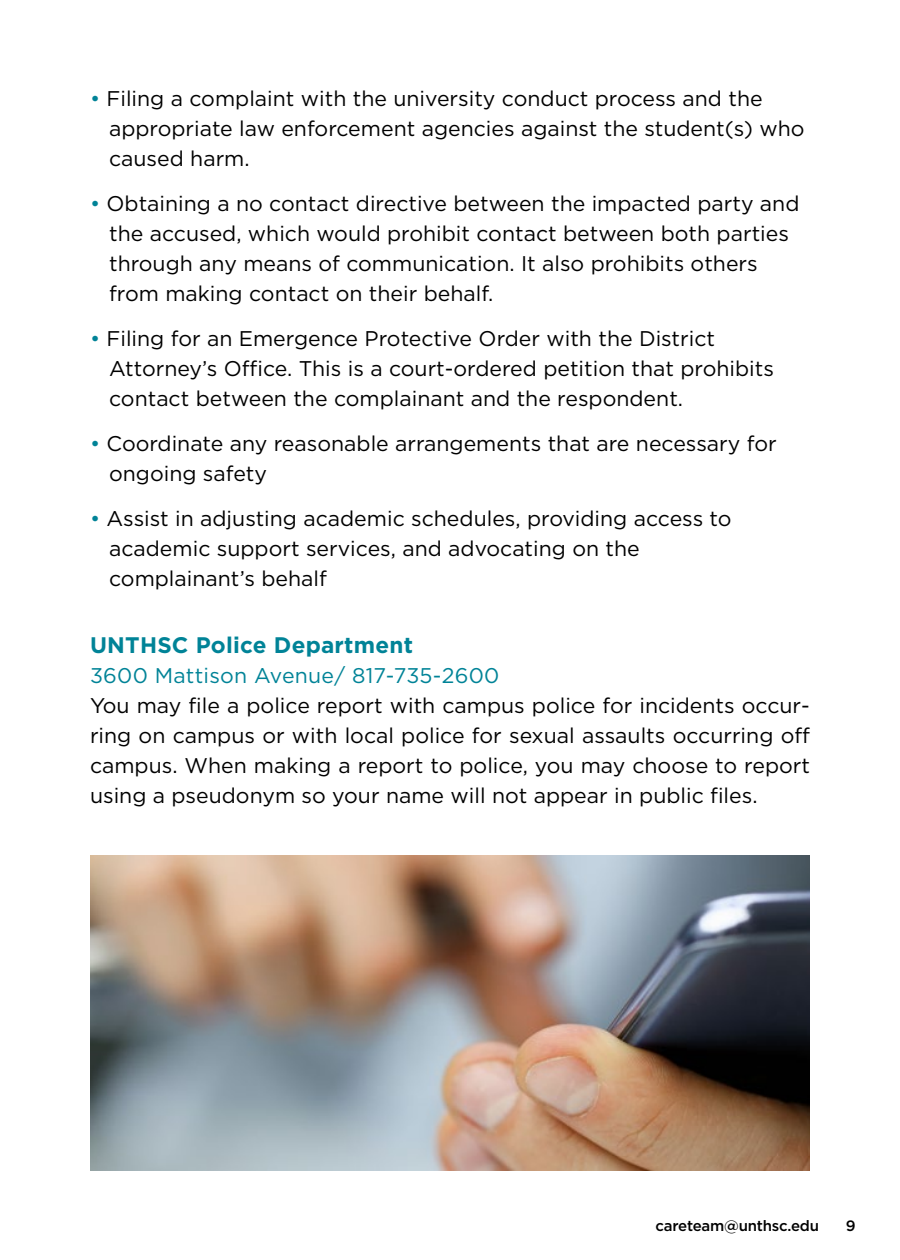
<style>
.page{position:relative;width:900px;height:1260px;background:#fff}
.page>*{position:absolute;margin:0;border:0;box-sizing:border-box;transform-origin:0 0}
.t1{font:700 22.5px "Gotham";letter-spacing:.01em;color:#008397}
.t2{font:21.25px/30px "Gotham";color:#000}
.t3{font:21.25px "Gotham";letter-spacing:.01em;color:#008397}
.t4{font:500 15px "Gotham";letter-spacing:-.015em;color:#000}
.s1{color:#008397}
</style>
<div class="page">
<img style="left:90px;top:855px;width:720px;height:315px">
<p class="t2" style="left:109px;top:83px;width:697px;text-indent:-19px"><span class="s1">•</span> Filing a complaint with the university conduct process and the appropriate law enforcement agencies against the student(s) who caused harm.</p>
<p class="t2" style="left:109px;top:188px;width:692px;text-indent:-19px"><span class="s1">•</span> Obtaining a no contact directive between the impacted party and the accused, which would prohibit contact between both parties through any means of communication. It also prohibits others from making contact on their behalf.</p>
<p class="t2" style="left:109px;top:323px;width:666px;text-indent:-19px"><span class="s1">•</span> Filing for an Emergence Protective Order with the District<br>Attorney’s Office. This is a court-ordered petition that prohibits contact between the complainant and the respondent.</p>
<p class="t2" style="left:109px;top:428px;width:669px;text-indent:-19px"><span class="s1">•</span> Coordinate any reasonable arrangements that are necessary for ongoing safety</p>
<p class="t2" style="left:109px;top:503px;width:624px;text-indent:-19px"><span class="s1">•</span> Assist in adjusting academic schedules, providing access to academic support services, and advocating on the complainant’s behalf</p>
<p class="t1" style="left:90px;top:632px;width:325px">UNTHSC Police Department</p>
<p class="t3" style="left:90px;top:664px;width:411px">3600 Mattison Avenue/ 817-735-2600</p>
<p class="t2" style="left:90px;top:690px;width:722px;text-align:justify">You may file a police report with campus police for incidents occur&shy;ring on campus or with local police for sexual assaults occurring off campus. When making a report to police, you may choose to report using a pseudonym so your name will not appear in public files.</p>
<p class="t4" style="left:656px;top:1216px;width:165px">careteam@unthsc.edu</p>
<p class="t4" style="left:846px;top:1216px;width:11px">9</p>
</div>
